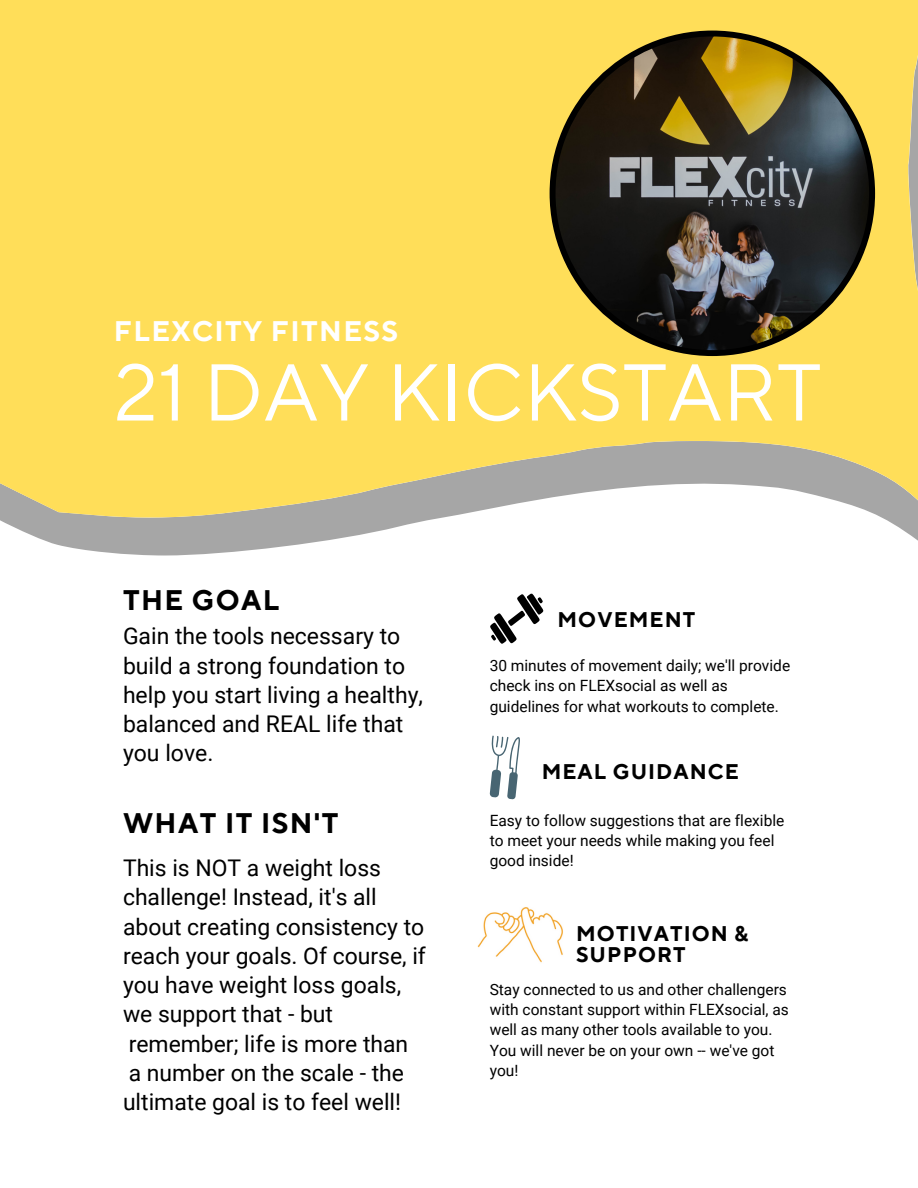
<style>
.page{position:relative;width:918px;height:1188px;background:#fff}
.page>*{position:absolute;margin:0;border:0;box-sizing:border-box;transform-origin:0 0}
.t1{font:80.25px "TT Norms Pro";color:#fff}
.t2{font:700 28.2px "TT Norms Pro";letter-spacing:.05em;color:#000}
.t3{font:700 28.2px "TT Norms Pro";letter-spacing:.05em;color:#fff}
.t4{font:22.95px/29.2px "Roboto";color:#000}
.t5{font:700 21.15px/21.1px "TT Norms Pro";letter-spacing:.05em;color:#000}
.t6{font:15.45px/20.1px "Roboto";color:#000}
</style>
<div class="page">
<svg style="left:36px;top:537px;width:882px;height:19px"></svg>
<svg style="left:0;top:0;width:918px;height:537px;background:#f6da68"></svg>
<svg style="left:550px;top:31px;width:325px;height:325px;background:#675d37"></svg>
<img style="left:477px;top:907px;width:86px;height:56px">
<svg style="left:490px;top:735px;width:30px;height:64px"></svg>
<svg style="left:490px;top:593px;width:54px;height:51px"></svg>
<h2 class="t3" style="left:114px;top:314px;width:285px">FLEXCITY FITNESS</h2>
<h1 class="t1" style="left:114px;top:344px;width:709px">21 DAY KICKSTART</h1>
<h2 class="t2" style="left:123px;top:584px;width:158px">THE GOAL</h2>
<h3 class="t4" style="left:123px;top:622px;width:302px">Gain the tools necessary to build a strong foundation to help you start living a healthy, balanced and REAL life that you love.</h3>
<h2 class="t2" style="left:123px;top:806px;width:217px">WHAT IT ISN'T</h2>
<p class="t4" style="left:123px;top:854px;width:304px">This is NOT a weight loss challenge! Instead, it's all about creating consistency to reach your goals. Of course, if you have weight loss goals, we support that - but remember; life is more than<br>a number on the scale - the ultimate goal is to feel well!</p>
<h3 class="t5" style="left:558px;top:610px;width:139px">MOVEMENT</h3>
<p class="t6" style="left:490px;top:656px;width:302px">30 minutes of movement daily; we'll provide check ins on FLEXsocial as well as guidelines for what workouts to complete.</p>
<h3 class="t5" style="left:542px;top:762px;width:199px">MEAL GUIDANCE</h3>
<p class="t6" style="left:490px;top:811px;width:296px">Easy to follow suggestions that are flexible to meet your needs while making you feel good inside!</p>
<h3 class="t5" style="left:576px;top:924px;width:174px">MOTIVATION &amp;<br>SUPPORT</h3>
<p class="t6" style="left:490px;top:980px;width:301px">Stay connected to us and other challengers with constant support within FLEXsocial, as well as many other tools available to you.<br>You will never be on your own -- we've got you!</p>
</div>
